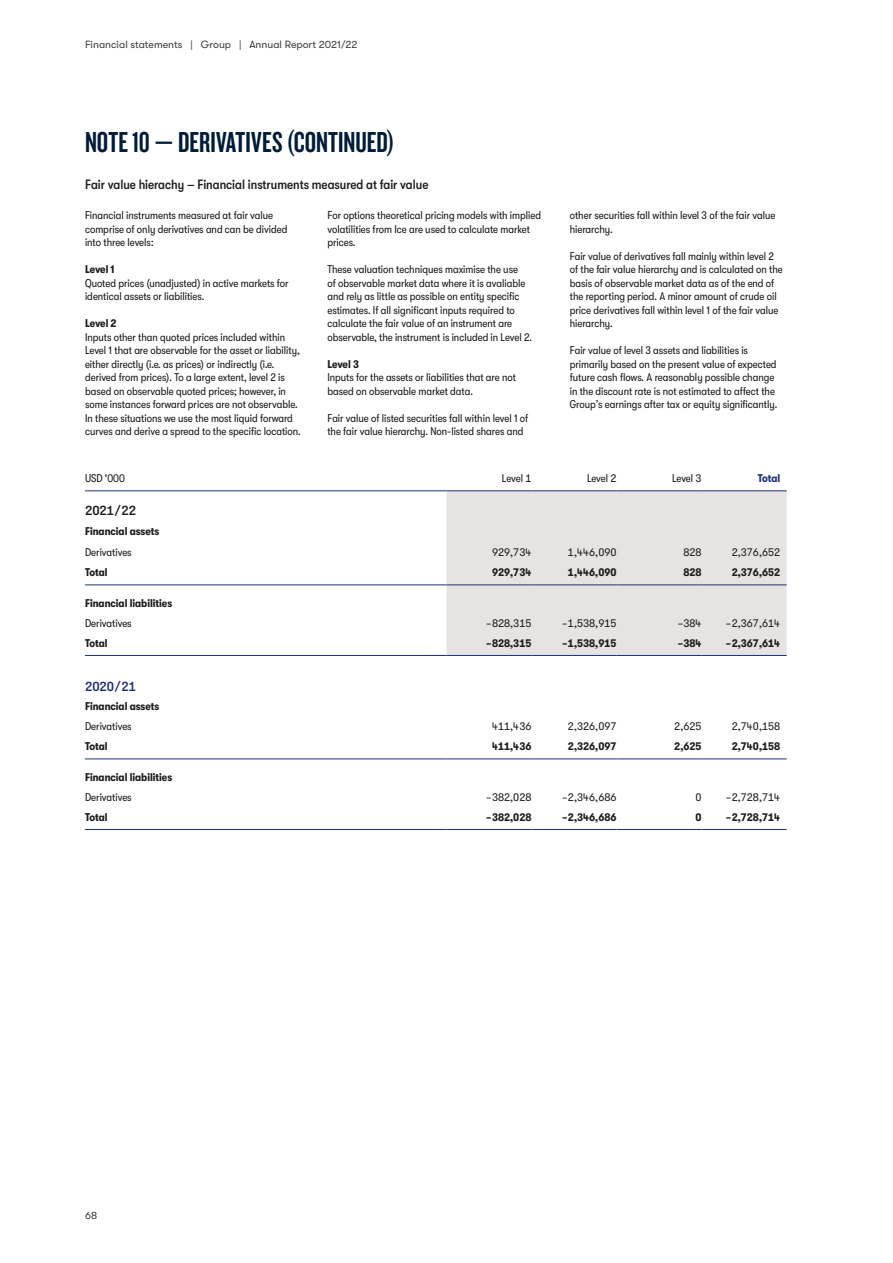
<style>
.page{position:relative;width:893px;height:1263px;background:#fff}
.page>*{position:absolute;margin:0;border:0;box-sizing:border-box;transform-origin:0 0}
.t1{font:30px "Knockout 48 Featherweight";color:#001c37}
.t2{font:500 condensed 13.5px "GT Walsheim Pro";color:#1d1d1b}
.t3{font:500 condensed 13.5px "GT Walsheim Pro";color:#1d3176}
.t4{font:condensed 11.25px/13.5px "GT Walsheim Pro";color:#1d1d1b}
.t5{font:700 condensed 11.25px "GT Walsheim Pro";color:#1d1d1b}
.t6{font:700 condensed 11.25px "GT Walsheim Pro";color:#1d3176}
.t7{font:10.5px "GT Walsheim Pro";color:#3c3c3b}
</style>
<div class="page">
<div style="left:446px;top:491px;width:341px;height:164px;background:#e8e3e3"></div>
<hr style="left:85px;top:490px;width:361px;height:1px;background:#1d3176">
<hr style="left:446px;top:490px;width:85px;height:1px;background:#1d3176">
<hr style="left:531px;top:490px;width:86px;height:1px;background:#1d3176">
<hr style="left:617px;top:490px;width:85px;height:1px;background:#1d3176">
<hr style="left:702px;top:490px;width:85px;height:1px;background:#1d3176">
<hr style="left:85px;top:584px;width:361px;height:1px;background:#1d3176">
<hr style="left:446px;top:584px;width:85px;height:1px;background:#1d3176">
<hr style="left:531px;top:584px;width:86px;height:1px;background:#1d3176">
<hr style="left:617px;top:584px;width:85px;height:1px;background:#1d3176">
<hr style="left:702px;top:584px;width:85px;height:1px;background:#1d3176">
<hr style="left:85px;top:758px;width:361px;height:1px;background:#1d3176">
<hr style="left:446px;top:758px;width:85px;height:1px;background:#1d3176">
<hr style="left:531px;top:758px;width:86px;height:1px;background:#1d3176">
<hr style="left:617px;top:758px;width:85px;height:1px;background:#1d3176">
<hr style="left:702px;top:758px;width:85px;height:1px;background:#1d3176">
<hr style="left:85px;top:655px;width:361px;height:1px;background:#1d3176">
<hr style="left:446px;top:655px;width:85px;height:1px;background:#1d3176">
<hr style="left:531px;top:655px;width:86px;height:1px;background:#1d3176">
<hr style="left:617px;top:655px;width:85px;height:1px;background:#1d3176">
<hr style="left:702px;top:655px;width:85px;height:1px;background:#1d3176">
<hr style="left:85px;top:829px;width:361px;height:1px;background:#1d3176">
<hr style="left:446px;top:829px;width:85px;height:1px;background:#1d3176">
<hr style="left:531px;top:829px;width:86px;height:1px;background:#1d3176">
<hr style="left:617px;top:829px;width:85px;height:1px;background:#1d3176">
<hr style="left:702px;top:829px;width:85px;height:1px;background:#1d3176">
<p class="t7" style="left:85px;top:38px;width:274px">Financial statements | Group | Annual Report 2021/22</p>
<h1 class="t1" style="left:85px;top:123px;width:311px">NOTE 10 — DERIVATIVES (CONTINUED)</h1>
<p class="t2" style="left:85px;top:177px;width:345px">Fair value hierachy – Financial instruments measured at fair value</p>
<p class="t4" style="left:85px;top:209px;width:204px">Financial instruments measured at fair value comprise of only derivatives and can be divided into three levels:</p>
<p class="t5" style="left:85px;top:263px;width:31px">Level 1</p>
<p class="t4" style="left:85px;top:276px;width:205px">Quoted prices (unadjusted) in active markets for identical assets or liabilities.</p>
<p class="t5" style="left:85px;top:317px;width:33px">Level 2</p>
<p class="t4" style="left:85px;top:330px;width:217px">Inputs other than quoted prices included within Level 1 that are observable for the asset or liability, either directly (i.e. as prices) or indirectly (i.e. derived from prices). To a large extent, level 2 is based on observable quoted prices; however, in some instances forward prices are not observable.<br>In these situations we use the most liquid forward curves and derive a spread to the specific location.</p>
<p class="t4" style="left:327px;top:209px;width:215px">For options theoretical pricing models with implied volatilities from Ice are used to calculate market prices.</p>
<p class="t4" style="left:327px;top:263px;width:206px">These valuation techniques maximise the use<br>of observable market data where it is avaliable and rely as little as possible on entity specific estimates. If all significant inputs required to calculate the fair value of an instrument are observable, the instrument is included in Level 2.</p>
<p class="t5" style="left:327px;top:358px;width:33px">Level 3</p>
<p class="t4" style="left:327px;top:371px;width:190px">Inputs for the assets or liabilities that are not based on observable market data.</p>
<p class="t4" style="left:327px;top:411px;width:202px">Fair value of listed securities fall within level 1 of the fair value hierarchy. Non-listed shares and</p>
<p class="t4" style="left:570px;top:209px;width:207px">other securities fall within level 3 of the fair value hierarchy.</p>
<p class="t4" style="left:570px;top:249px;width:214px">Fair value of derivatives fall mainly within level 2 of the fair value hierarchy and is calculated on the basis of observable market data as of the end of the reporting period. A minor amount of crude oil price derivatives fall within level 1 of the fair value hierarchy.</p>
<p class="t4" style="left:570px;top:344px;width:209px">Fair value of level 3 assets and liabilities is primarily based on the present value of expected future cash flows. A reasonably possible change in the discount rate is not estimated to affect the Group’s earnings after tax or equity significantly.</p>
<p class="t4" style="left:85px;top:472px;width:41px">USD '000</p>
<p class="t4" style="left:502px;top:472px;width:31px">Level 1</p>
<p class="t4" style="left:587px;top:472px;width:31px">Level 2</p>
<p class="t4" style="left:672px;top:472px;width:31px">Level 3</p>
<p class="t6" style="left:758px;top:472px;width:24px">Total</p>
<p class="t2" style="left:85px;top:503px;width:53px">2021/22</p>
<p class="t5" style="left:85px;top:525px;width:76px">Financial assets</p>
<p class="t4" style="left:85px;top:546px;width:48px">Derivatives</p>
<p class="t4" style="left:492px;top:546px;width:41px">929,734</p>
<p class="t4" style="left:568px;top:546px;width:50px">1,446,090</p>
<p class="t4" style="left:683px;top:546px;width:20px">828</p>
<p class="t4" style="left:732px;top:546px;width:50px">2,376,652</p>
<p class="t5" style="left:85px;top:566px;width:24px">Total</p>
<p class="t5" style="left:492px;top:566px;width:41px">929,734</p>
<p class="t5" style="left:568px;top:566px;width:50px">1,446,090</p>
<p class="t5" style="left:683px;top:566px;width:20px">828</p>
<p class="t5" style="left:732px;top:566px;width:50px">2,376,652</p>
<p class="t5" style="left:85px;top:597px;width:89px">Financial liabilities</p>
<p class="t4" style="left:85px;top:616px;width:48px">Derivatives</p>
<p class="t4" style="left:486px;top:616px;width:47px">-828,315</p>
<p class="t4" style="left:562px;top:616px;width:56px">-1,538,915</p>
<p class="t4" style="left:677px;top:616px;width:26px">-384</p>
<p class="t4" style="left:726px;top:616px;width:56px">-2,367,614</p>
<p class="t5" style="left:85px;top:637px;width:24px">Total</p>
<p class="t5" style="left:486px;top:637px;width:47px">-828,315</p>
<p class="t5" style="left:562px;top:637px;width:56px">-1,538,915</p>
<p class="t5" style="left:677px;top:637px;width:26px">-384</p>
<p class="t5" style="left:726px;top:637px;width:56px">-2,367,614</p>
<p class="t3" style="left:85px;top:678px;width:53px">2020/21</p>
<p class="t5" style="left:85px;top:700px;width:76px">Financial assets</p>
<p class="t4" style="left:85px;top:720px;width:48px">Derivatives</p>
<p class="t4" style="left:492px;top:720px;width:41px">411,436</p>
<p class="t4" style="left:568px;top:720px;width:50px">2,326,097</p>
<p class="t4" style="left:674px;top:720px;width:29px">2,625</p>
<p class="t4" style="left:732px;top:720px;width:50px">2,740,158</p>
<p class="t5" style="left:85px;top:740px;width:24px">Total</p>
<p class="t5" style="left:492px;top:740px;width:41px">411,436</p>
<p class="t5" style="left:568px;top:740px;width:50px">2,326,097</p>
<p class="t5" style="left:674px;top:740px;width:29px">2,625</p>
<p class="t5" style="left:732px;top:740px;width:50px">2,740,158</p>
<p class="t5" style="left:85px;top:771px;width:89px">Financial liabilities</p>
<p class="t4" style="left:85px;top:790px;width:48px">Derivatives</p>
<p class="t4" style="left:486px;top:790px;width:47px">-382,028</p>
<p class="t4" style="left:562px;top:790px;width:56px">-2,346,686</p>
<p class="t4" style="left:695px;top:790px;width:8px">0</p>
<p class="t4" style="left:726px;top:790px;width:56px">-2,728,714</p>
<p class="t5" style="left:85px;top:811px;width:24px">Total</p>
<p class="t5" style="left:486px;top:811px;width:47px">-382,028</p>
<p class="t5" style="left:562px;top:811px;width:56px">-2,346,686</p>
<p class="t5" style="left:695px;top:811px;width:8px">0</p>
<p class="t5" style="left:726px;top:811px;width:56px">-2,728,714</p>
<p class="t7" style="left:85px;top:1210px;width:14px">68</p>
</div>
